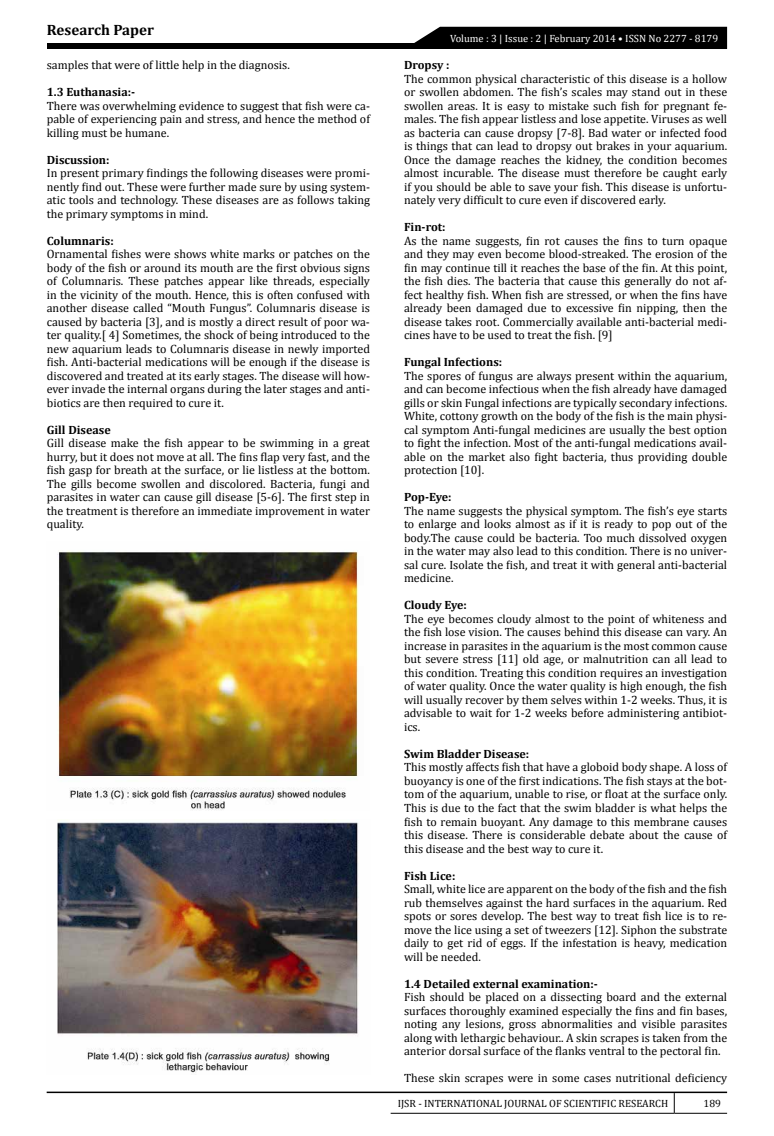
<style>
.page{position:relative;width:774px;height:1136px;background:#fff}
.page>*{position:absolute;margin:0;border:0;box-sizing:border-box;transform-origin:0 0}
.t1{font:700 15px "Cambria";color:#000}
.t2{font:12px/13.5px "Cambria";color:#000;text-align:justify}
.t3{font:700 12px "Cambria";color:#000}
.t4{font:10.5px "Cambria";color:#000}
.t5{font:10.5px "Cambria";color:#fff}
</style>
<div class="page">
<hr style="left:47px;top:1091px;width:680px;height:1px;background:#000">
<svg style="left:674px;top:1092px;width:1px;height:20px"></svg>
<hr style="left:391px;top:1112px;width:283px;height:1px;background:#000">
<hr style="left:674px;top:1112px;width:53px;height:1px;background:#000">
<div style="left:47px;top:43px;width:680px;height:6px;background:#000"></div>
<div style="left:414px;top:27px;width:313px;height:16px;background:#000"></div>
<img style="left:57px;top:551px;width:301px;height:259px">
<img style="left:57px;top:819px;width:302px;height:254px">
<p class="t1" style="left:47px;top:20px;width:109px">Research Paper</p>
<p class="t2" style="left:47px;top:58px;width:245px">samples that were of little help in the diagnosis.</p>
<p class="t3" style="left:47px;top:83px;width:90px">1.3 Euthanasia:-</p>
<p class="t2" style="left:47px;top:99px;width:325px">There was overwhelming evidence to suggest that fish were ca&shy;pable of experiencing pain and stress, and hence the method of killing must be humane.</p>
<p class="t3" style="left:47px;top:151px;width:64px">Discussion:</p>
<p class="t2" style="left:47px;top:166px;width:325px">In present primary findings the following diseases were promi&shy;nently find out. These were further made sure by using system&shy;atic tools and technology. These diseases are as follows taking the primary symptoms in mind.</p>
<p class="t3" style="left:47px;top:232px;width:69px">Columnaris:</p>
<p class="t2" style="left:47px;top:247px;width:325px">Ornamental fishes were shows white marks or patches on the body of the fish or around its mouth are the first obvious signs of Columnaris. These patches appear like threads, especially in the vicinity of the mouth. Hence, this is often confused with another disease called “Mouth Fungus”. Columnaris disease is caused by bacteria [3], and is mostly a direct result of poor wa&shy;ter quality.[ 4] Sometimes, the shock of being introduced to the new aquarium leads to Columnaris disease in newly imported fish. Anti-bacterial medications will be enough if the disease is discovered and treated at its early stages. The disease will how&shy;ever invade the internal organs during the later stages and anti&shy;biotics are then required to cure it.</p>
<p class="t3" style="left:47px;top:421px;width:65px">Gill Disease</p>
<p class="t2" style="left:47px;top:436px;width:325px">Gill disease make the fish appear to be swimming in a great hurry, but it does not move at all. The fins flap very fast, and the fish gasp for breath at the surface, or lie listless at the bottom.<br>The gills become swollen and discolored. Bacteria, fungi and parasites in water can cause gill disease [5-6]. The first step in the treatment is therefore an immediate improvement in water quality.</p>
<p class="t5" style="left:450px;top:32px;width:270px">Volume : 3 | Issue : 2 | February 2014 • ISSN No 2277 - 8179</p>
<p class="t3" style="left:404px;top:56px;width:47px">Dropsy :</p>
<p class="t2" style="left:404px;top:72px;width:325px">The common physical characteristic of this disease is a hollow or swollen abdomen. The fish’s scales may stand out in these swollen areas. It is easy to mistake such fish for pregnant fe&shy;males. The fish appear listless and lose appetite. Viruses as well as bacteria can cause dropsy [7-8]. Bad water or infected food is things that can lead to dropsy out brakes in your aquarium.<br>Once the damage reaches the kidney, the condition becomes almost incurable. The disease must therefore be caught early if you should be able to save your fish. This disease is unfortu&shy;nately very difficult to cure even if discovered early.</p>
<p class="t3" style="left:404px;top:218px;width:43px">Fin-rot:</p>
<p class="t2" style="left:404px;top:234px;width:325px">As the name suggests, fin rot causes the fins to turn opaque and they may even become blood-streaked. The erosion of the fin may continue till it reaches the base of the fin. At this point, the fish dies. The bacteria that cause this generally do not af&shy;fect healthy fish. When fish are stressed, or when the fins have already been damaged due to excessive fin nipping, then the disease takes root. Commercially available anti-bacterial medi&shy;cines have to be used to treat the fish. [9]</p>
<p class="t3" style="left:404px;top:353px;width:100px">Fungal Infections:</p>
<p class="t2" style="left:404px;top:369px;width:325px">The spores of fungus are always present within the aquarium, and can become infectious when the fish already have damaged gills or skin Fungal infections are typically secondary infections.<br>White, cottony growth on the body of the fish is the main physi&shy;cal symptom Anti-fungal medicines are usually the best option to fight the infection. Most of the anti-fungal medications avail&shy;able on the market also fight bacteria, thus providing double protection [10].</p>
<p class="t3" style="left:404px;top:488px;width:49px">Pop-Eye:</p>
<p class="t2" style="left:404px;top:504px;width:325px">The name suggests the physical symptom. The fish’s eye starts to enlarge and looks almost as if it is ready to pop out of the body.The cause could be bacteria. Too much dissolved oxygen in the water may also lead to this condition. There is no univer&shy;sal cure. Isolate the fish, and treat it with general anti-bacterial medicine.</p>
<p class="t3" style="left:404px;top:596px;width:64px">Cloudy Eye:</p>
<p class="t2" style="left:404px;top:612px;width:325px">The eye becomes cloudy almost to the point of whiteness and the fish lose vision. The causes behind this disease can vary. An increase in parasites in the aquarium is the most common cause but severe stress [11] old age, or malnutrition can all lead to this condition. Treating this condition requires an investigation of water quality. Once the water quality is high enough, the fish will usually recover by them selves within 1-2 weeks. Thus, it is advisable to wait for 1-2 weeks before administering antibiot&shy;ics.</p>
<p class="t3" style="left:404px;top:745px;width:127px">Swim Bladder Disease:</p>
<p class="t2" style="left:404px;top:760px;width:325px">This mostly affects fish that have a globoid body shape. A loss of buoyancy is one of the first indications. The fish stays at the bot&shy;tom of the aquarium, unable to rise, or float at the surface only.<br>This is due to the fact that the swim bladder is what helps the fish to remain buoyant. Any damage to this membrane causes this disease. There is considerable debate about the cause of this disease and the best way to cure it.</p>
<p class="t3" style="left:404px;top:866px;width:53px">Fish Lice:</p>
<p class="t2" style="left:404px;top:882px;width:325px">Small, white lice are apparent on the body of the fish and the fish rub themselves against the hard surfaces in the aquarium. Red spots or sores develop. The best way to treat fish lice is to re&shy;move the lice using a set of tweezers [12]. Siphon the substrate daily to get rid of eggs. If the infestation is heavy, medication will be needed.</p>
<p class="t3" style="left:404px;top:974px;width:195px">1.4 Detailed external examination:-</p>
<p class="t2" style="left:404px;top:990px;width:325px">Fish should be placed on a dissecting board and the external surfaces thoroughly examined especially the fins and fin bases, noting any lesions, gross abnormalities and visible parasites along with lethargic behaviour.. A skin scrapes is taken from the anterior dorsal surface of the flanks ventral to the pectoral fin.</p>
<p class="t2" style="left:404px;top:1071px;width:325px">These skin scrapes were in some cases nutritional deficiency</p>
<p class="t4" style="left:398px;top:1097px;width:272px">IJSR - INTERNATIONAL JOURNAL OF SCIENTIFIC RESEARCH</p>
<p class="t4" style="left:704px;top:1097px;width:19px">189</p>
</div>
